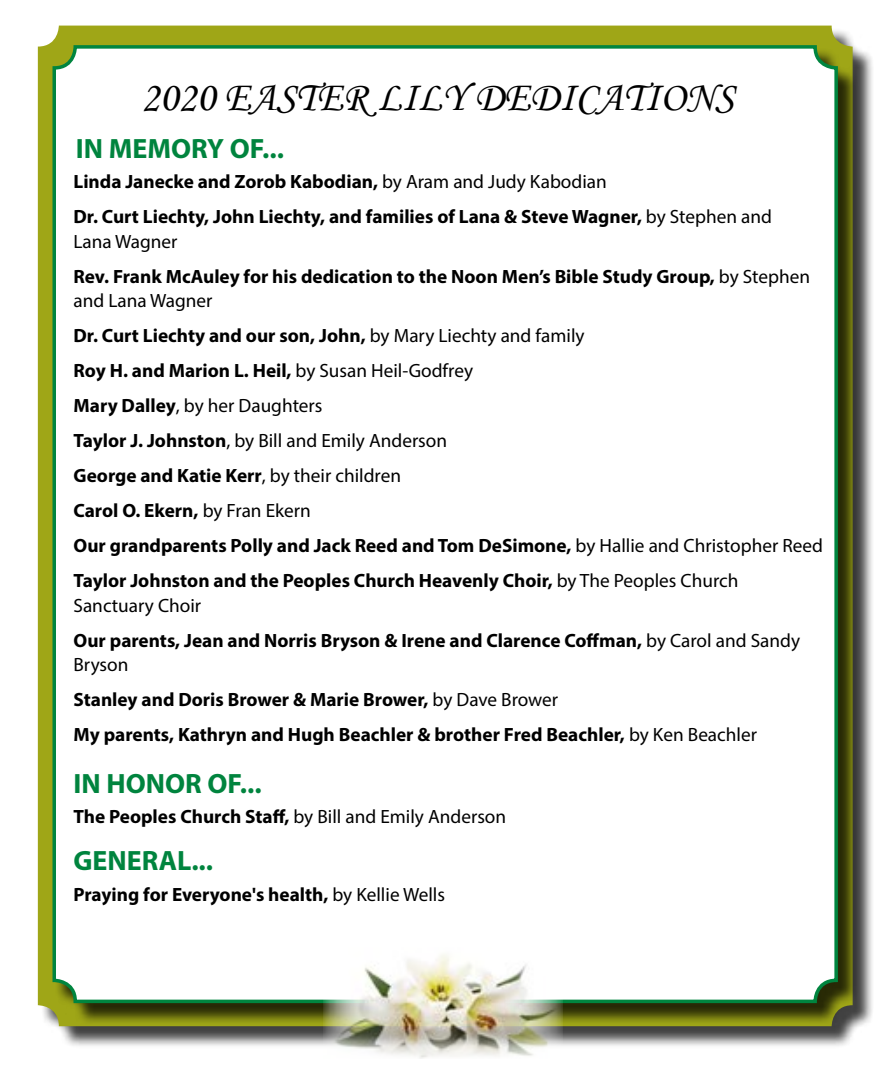
<style>
.page{position:relative;width:882px;height:1071px;background:#fff}
.page>*{position:absolute;margin:0;border:0;box-sizing:border-box;transform-origin:0 0}
.t1{font:42px "Monotype Corsiva";color:#000}
.t2{font:700 28px "Myriad Pro";color:#00843e}
.t3{font:700 19.25px/35px "Myriad Pro";color:#000}
.s1{font-weight:400}
</style>
<div class="page">
<div style="left:41px;top:29px;width:833px;height:1020px;background:#000;opacity:.75"></div>
<div style="left:38px;top:26px;width:815px;height:1000px;background:#9fa617;border-radius:21px"></div>
<div style="left:55px;top:48px;width:804px;height:977px;background:#000;opacity:.75"></div>
<div style="left:54px;top:47px;width:782px;height:954px;background:#fff;border-radius:21px"></div>
<div style="left:52px;top:45px;width:786px;height:958px;border:4px solid #00853f;border-radius:21px"></div>
<img style="left:324px;top:954px;width:238px;height:104px">
<h1 class="t1" style="left:141px;top:72px;width:595px">2020 EASTER LILY DEDICATIONS</h1>
<h2 class="t2" style="left:76px;top:131px;width:210px">IN MEMORY OF...</h2>
<p class="t3" style="left:74px;top:163px;width:700px">Linda Janecke and Zorob Kabodian, <span class="s1">by Aram and Judy Kabodian<br></span>Dr. Curt Liechty, John Liechty, and families of Lana &amp; Steve Wagner, <span class="s1">by Stephen and</span></p>
<p class="t3" style="left:74px;top:223px;width:738px"><span class="s1">Lana Wagner<br></span>Rev. Frank McAuley for his dedication to the Noon Men’s Bible Study Group, <span class="s1">by Stephen</span></p>
<p class="t3" style="left:74px;top:282px;width:751px"><span class="s1">and Lana Wagner<br></span>Dr. Curt Liechty and our son, John, <span class="s1">by Mary Liechty and family<br></span>Roy H. and Marion L. Heil, <span class="s1">by Susan Heil-Godfrey<br></span>Mary Dalley<span class="s1">, by her Daughters<br></span>Taylor J. Johnston<span class="s1">, by Bill and Emily Anderson<br></span>George and Katie Kerr<span class="s1">, by their children<br></span>Carol O. Ekern, <span class="s1">by Fran Ekern<br></span>Our grandparents Polly and Jack Reed and Tom DeSimone, <span class="s1">by Hallie and Christopher Reed </span>Taylor Johnston and the Peoples Church Heavenly Choir, <span class="s1">by The Peoples Church</span></p>
<p class="t3" style="left:74px;top:587px;width:728px"><span class="s1">Sanctuary Choir<br></span>Our parents, Jean and Norris Bryson &amp; Irene and Clarence Coffman, <span class="s1">by Carol and Sandy</span></p>
<p class="t3" style="left:74px;top:646px;width:685px"><span class="s1">Bryson<br></span>Stanley and Doris Brower &amp; Marie Brower, <span class="s1">by Dave Brower<br></span>My parents, Kathryn and Hugh Beachler &amp; brother Fred Beachler, <span class="s1">by Ken Beachler</span></p>
<h2 class="t2" style="left:74px;top:765px;width:190px">IN HONOR OF...</h2>
<p class="t3" style="left:74px;top:798px;width:434px">The Peoples Church Staff, <span class="s1">by Bill and Emily Anderson</span></p>
<h2 class="t2" style="left:74px;top:843px;width:141px">GENERAL...</h2>
<p class="t3" style="left:74px;top:876px;width:373px">Praying for Everyone's health, <span class="s1">by Kellie Wells</span></p>
</div>
